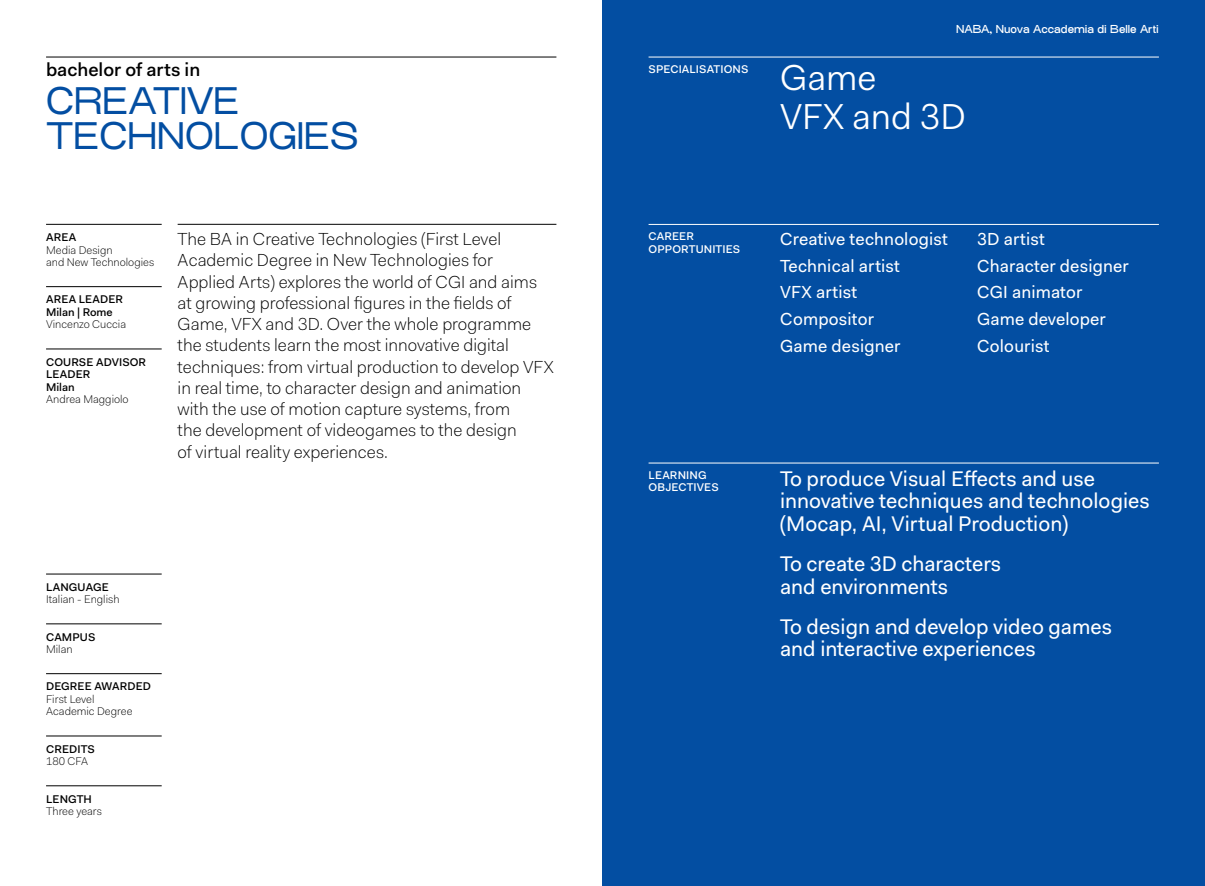
<style>
.page{position:relative;width:1205px;height:886px;background:#fff}
.page>*{position:absolute;margin:0;border:0;box-sizing:border-box;transform-origin:0 0}
.t1{font:37.5px/35px "Osmose";color:#034ea2}
.t2{font:36.25px/38.8px "Fakt Blond";color:#fff}
.t3{font:21.25px/22.5px "Fakt";color:#fff}
.t4{font:500 18.75px "Fakt";color:#000}
.t5{font:300 17.5px/21.2px "Fakt";color:#000}
.t6{font:17.5px/26.9px "Fakt";letter-spacing:.01em;color:#fff}
.t7{font:300 11.25px/12.5px "Fakt";color:#000}
.t8{font:500 11.25px/12.5px "Fakt";letter-spacing:.01em;color:#000}
.t9{font:500 11.25px/12.5px "Fakt";letter-spacing:.01em;color:#fff}
.t10{font:500 11.25px "Osmose";color:#fff}
</style>
<div class="page">
<div style="left:602px;top:0;width:603px;height:886px;background:#034ea2"></div>
<hr style="left:46px;top:57px;width:510px;height:1px;background:#000">
<hr style="left:46px;top:574px;width:116px;height:1px;background:#000">
<hr style="left:46px;top:624px;width:116px;height:1px;background:#000">
<hr style="left:46px;top:673px;width:116px;height:1px;background:#000">
<hr style="left:46px;top:736px;width:116px;height:1px;background:#000">
<hr style="left:46px;top:785px;width:116px;height:1px;background:#000">
<hr style="left:178px;top:224px;width:378px;height:1px;background:#000">
<hr style="left:46px;top:224px;width:116px;height:1px;background:#000">
<hr style="left:46px;top:286px;width:116px;height:1px;background:#000">
<hr style="left:46px;top:349px;width:116px;height:1px;background:#000">
<hr style="left:648px;top:224px;width:511px;height:1px;background:#fff">
<hr style="left:648px;top:57px;width:511px;height:1px;background:#fff">
<hr style="left:648px;top:463px;width:511px;height:1px;background:#fff">
<p class="t4" style="left:46px;top:57px;width:156px">bachelor of arts in</p>
<h1 class="t1" style="left:46px;top:88px;width:314px">CREATIVE<br>TECHNOLOGIES</h1>
<p class="t8" style="left:46px;top:231px;width:32px">AREA</p>
<p class="t7" style="left:46px;top:243px;width:110px">Media Design<br>and New Technologies</p>
<p class="t8" style="left:46px;top:293px;width:79px">AREA LEADER<br>Milan | Rome</p>
<p class="t7" style="left:46px;top:318px;width:82px">Vincenzo Cuccia</p>
<p class="t8" style="left:46px;top:356px;width:102px">COURSE ADVISOR<br>LEADER<br>Milan</p>
<p class="t7" style="left:46px;top:393px;width:84px">Andrea Maggiolo</p>
<p class="t5" style="left:178px;top:228px;width:378px">The BA in Creative Technologies (First Level Academic Degree in New Technologies for Applied Arts) explores the world of CGI and aims at growing professional figures in the fields of Game, VFX and 3D. Over the whole programme the students learn the most innovative digital techniques: from virtual production to develop VFX in real time, to character design and animation with the use of motion capture systems, from<br>the development of videogames to the design<br>of virtual reality experiences.</p>
<p class="t8" style="left:46px;top:581px;width:64px">LANGUAGE</p>
<p class="t7" style="left:46px;top:593px;width:75px">Italian - English</p>
<p class="t8" style="left:46px;top:630px;width:51px">CAMPUS</p>
<p class="t7" style="left:46px;top:643px;width:28px">Milan</p>
<p class="t8" style="left:46px;top:680px;width:106px">DEGREE AWARDED</p>
<p class="t7" style="left:46px;top:693px;width:88px">First Level<br>Academic Degree</p>
<p class="t8" style="left:46px;top:742px;width:50px">CREDITS</p>
<p class="t7" style="left:46px;top:755px;width:44px">180 CFA</p>
<p class="t8" style="left:46px;top:792px;width:47px">LENGTH</p>
<p class="t7" style="left:46px;top:805px;width:57px">Three years</p>
<p class="t9" style="left:648px;top:63px;width:101px">SPECIALISATIONS</p>
<p class="t10" style="left:956px;top:23px;width:204px">NABA, Nuova Accademia di Belle Arti</p>
<h2 class="t2" style="left:780px;top:58px;width:187px">Game<br>VFX and 3D</h2>
<p class="t9" style="left:648px;top:230px;width:93px">CAREER<br>OPPORTUNITIES</p>
<p class="t6" style="left:780px;top:225px;width:169px">Creative technologist<br>Technical artist<br>VFX artist<br>Compositor<br>Game designer</p>
<p class="t6" style="left:977px;top:225px;width:153px">3D artist<br>Character designer<br>CGI animator<br>Game developer<br>Colourist</p>
<p class="t9" style="left:648px;top:469px;width:72px">LEARNING<br>OBJECTIVES</p>
<p class="t3" style="left:780px;top:467px;width:371px">To produce Visual Effects and use innovative techniques and technologies (Mocap, AI, Virtual Production)</p>
<p class="t3" style="left:780px;top:552px;width:223px">To create 3D characters and environments</p>
<p class="t3" style="left:780px;top:615px;width:333px">To design and develop video games and interactive experiences</p>
</div>
